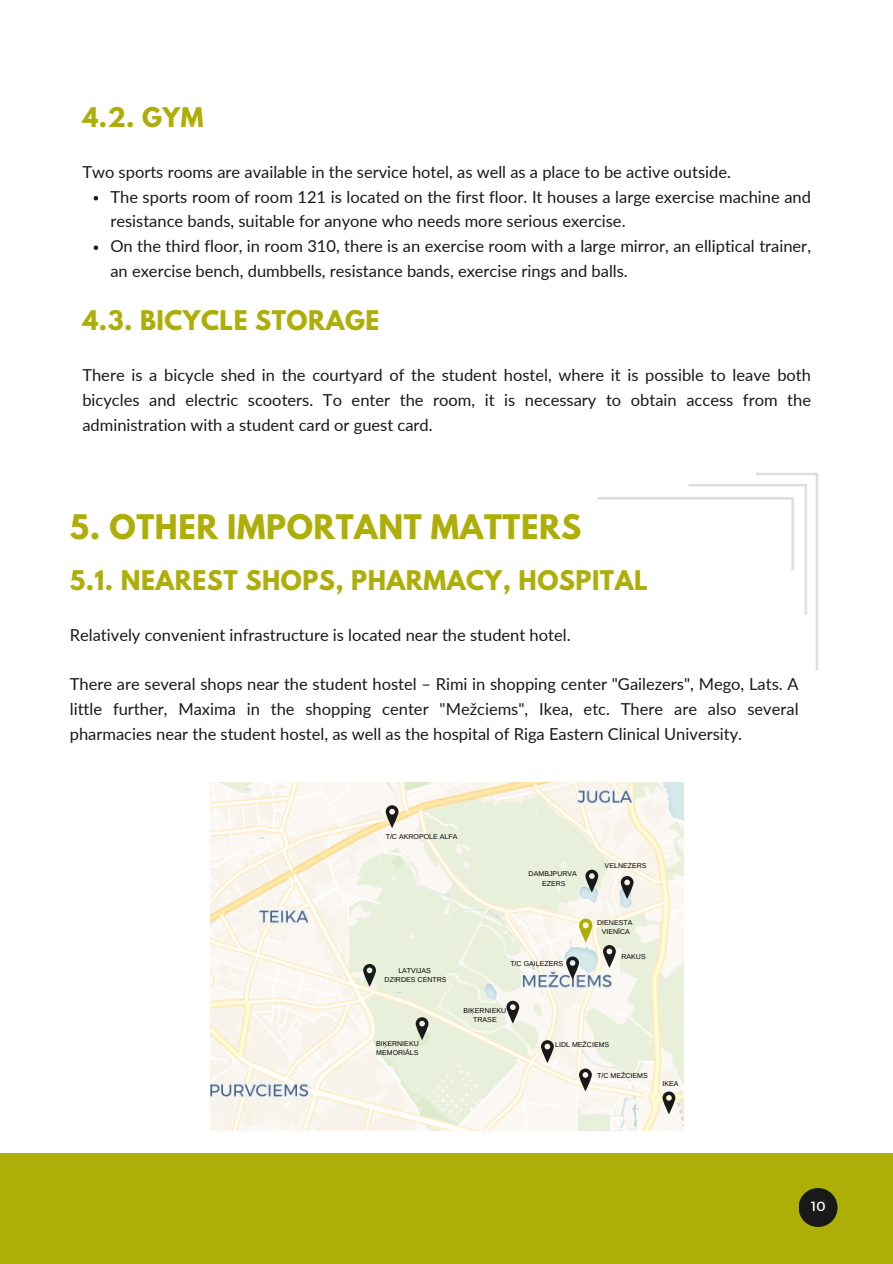
<style>
.page{position:relative;width:893px;height:1264px;background:#fff}
.page>*{position:absolute;margin:0;border:0;box-sizing:border-box;transform-origin:0 0}
.t1{font:700 30px "League Spartan";letter-spacing:.02em;color:#aeae08}
.t2{font:700 24px "League Spartan";letter-spacing:.02em;color:#aeae08}
.t3{font:16.5px/24.8px "Lato";color:#191919;text-align:justify}
.t4{font:13.2px "Montserrat";color:#fff}
.t5{font:7.05px/9.4px "Arimo";color:#000;text-align:center}
</style>
<div class="page">
<div style="left:0;top:1153px;width:892px;height:110px;background:#aeae08"></div>
<svg style="left:799px;top:1188px;width:38px;height:38px"></svg>
<svg style="left:598px;top:473px;width:220px;height:197px"></svg>
<svg style="left:94px;top:196px;width:4px;height:4px"></svg>
<svg style="left:94px;top:245px;width:4px;height:5px"></svg>
<img style="left:210px;top:782px;width:473px;height:348px">
<svg style="left:579px;top:918px;width:13px;height:24px"></svg>
<svg style="left:385px;top:805px;width:13px;height:23px"></svg>
<svg style="left:579px;top:1068px;width:12px;height:23px"></svg>
<svg style="left:603px;top:945px;width:12px;height:22px"></svg>
<svg style="left:566px;top:956px;width:13px;height:23px"></svg>
<svg style="left:585px;top:869px;width:13px;height:23px"></svg>
<svg style="left:620px;top:876px;width:13px;height:22px"></svg>
<svg style="left:506px;top:1000px;width:13px;height:23px"></svg>
<svg style="left:662px;top:1091px;width:13px;height:23px"></svg>
<svg style="left:541px;top:1040px;width:12px;height:23px"></svg>
<svg style="left:363px;top:963px;width:13px;height:23px"></svg>
<svg style="left:415px;top:1017px;width:13px;height:23px"></svg>
<h2 class="t2" style="left:82px;top:106px;width:122px">4.2. GYM</h2>
<p class="t3" style="left:110px;top:159px;width:702px;text-align:left;text-indent:-28px">Two sports rooms are available in the service hotel, as well as a place to be active outside.<br>The sports room of room 121 is located on the first floor. It houses a large exercise machine and resistance bands, suitable for anyone who needs more serious exercise.<br>On the third floor, in room 310, there is an exercise room with a large mirror, an elliptical trainer, an exercise bench, dumbbells, resistance bands, exercise rings and balls.</p>
<h2 class="t2" style="left:82px;top:309px;width:298px">4.3. BICYCLE STORAGE</h2>
<p class="t3" style="left:82px;top:362px;width:730px">There is a bicycle shed in the courtyard of the student hostel, where it is possible to leave both bicycles and electric scooters. To enter the room, it is necessary to obtain access from the administration with a student card or guest card.</p>
<h1 class="t1" style="left:70px;top:512px;width:513px">5. OTHER IMPORTANT MATTERS</h1>
<h2 class="t2" style="left:70px;top:568px;width:579px">5.1. NEAREST SHOPS, PHARMACY, HOSPITAL</h2>
<p class="t3" style="left:70px;top:622px;width:502px">Relatively convenient infrastructure is located near the student hotel.</p>
<p class="t3" style="left:70px;top:671px;width:730px">There are several shops near the student hostel – Rimi in shopping center "Gailezers", Mego, Lats. A little further, Maxima in the shopping center "Mežciems", Ikea, etc. There are also several pharmacies near the student hostel, as well as the hospital of Riga Eastern Clinical University.</p>
<p class="t5" style="left:385px;top:832px;width:73px">T/C AKROPOLE ALFA</p>
<p class="t5" style="left:384px;top:965px;width:64px">LATVIJAS<br>DZIRDES CENTRS</p>
<p class="t5" style="left:528px;top:869px;width:50px">DAMBJPURVA<br>EZERS</p>
<p class="t5" style="left:510px;top:959px;width:55px">T/C GAIĻEZERS</p>
<p class="t5" style="left:463px;top:1005px;width:44px">BIĶERNIEKU<br>TRASE</p>
<p class="t5" style="left:604px;top:861px;width:44px">VELNEZERS</p>
<p class="t5" style="left:597px;top:917px;width:37px">DIENESTA<br>VIENĪCA</p>
<p class="t5" style="left:621px;top:951px;width:26px">RAKUS</p>
<p class="t5" style="left:376px;top:1038px;width:44px;text-align:left">BIĶERNIEKU<br>MEMORIĀLS</p>
<p class="t5" style="left:555px;top:1039px;width:56px">LIDL MEŽCIEMS</p>
<p class="t5" style="left:597px;top:1071px;width:52px">T/C MEŽCIEMS</p>
<p class="t5" style="left:662px;top:1079px;width:18px">IKEA</p>
<p class="t4" style="left:811px;top:1197px;width:16px">10</p>
</div>
